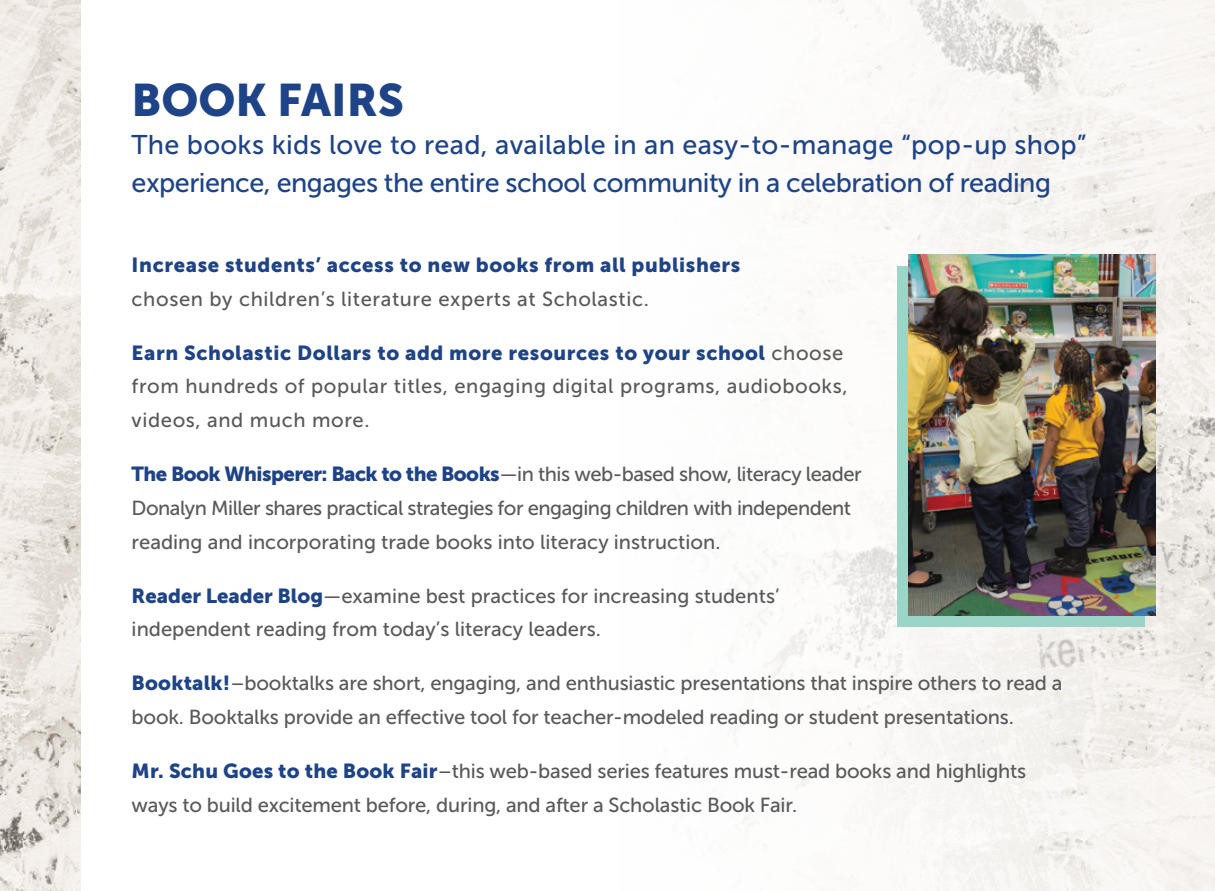
<style>
.page{position:relative;width:1215px;height:891px;background:#fff}
.page>*{position:absolute;margin:0;border:0;box-sizing:border-box;transform-origin:0 0}
.t1{font:45.23px "Museo Sans 900";color:#1e4386}
.t2{font:27px/37.8px "Museo Sans 500";letter-spacing:-.02em;color:#1e4386}
.t3{font:20.25px/33.8px "Museo Sans 500";letter-spacing:-.01em;color:#58595b}
.t4{font:20.25px/33.8px "Museo Sans 500";letter-spacing:.03em;color:#58595b}
.t5{font:20.25px "Museo Sans 900";letter-spacing:.03em;color:#1e4386}
.s1{font-family:"Museo Sans 500";color:#58595b}
.s2{font-family:"Museo Sans 900";color:#1e4386}
</style>
<div class="page">
<img style="left:0;top:0;width:81px;height:891px">
<img style="left:729px;top:0;width:486px;height:891px">
<div style="left:897px;top:266px;width:248px;height:361px;background:#9ad5c8"></div>
<img style="left:908px;top:255px;width:248px;height:360px">
<h1 class="t1" style="left:132px;top:75px;width:274px">BOOK FAIRS</h1>
<h2 class="t2" style="left:132px;top:126px;width:957px">The books kids love to read, available in an easy-to-manage “pop-up shop” experience, engages the entire school community in a celebration of reading</h2>
<p class="t5" style="left:132px;top:253px;width:610px">Increase students’ access to new books from all publishers</p>
<p class="t4" style="left:132px;top:282px;width:519px">chosen by children’s literature experts at Scholastic.</p>
<p class="t5" style="left:132px;top:341px;width:713px">Earn Scholastic Dollars to add more resources to your school <span class="s1">choose</span></p>
<p class="t4" style="left:132px;top:370px;width:718px">from hundreds of popular titles, engaging digital programs, audiobooks, videos, and much more.</p>
<p class="t3" style="left:132px;top:457px;width:732px"><span class="s2">The Book Whisperer: Back to the Books</span>—in this web-based show, literacy leader<br>Donalyn Miller shares practical strategies for engaging children with independent reading and incorporating trade books into literacy instruction.</p>
<p class="t3" style="left:132px;top:579px;width:649px"><span class="s2">Reader Leader Blog</span>—examine best practices for increasing students’ independent reading from today’s literacy leaders.</p>
<p class="t3" style="left:132px;top:667px;width:932px"><span class="s2">Booktalk!</span>–booktalks are short, engaging, and enthusiastic presentations that inspire others to read a book. Booktalks provide an effective tool for teacher-modeled reading or student presentations.</p>
<p class="t3" style="left:132px;top:754px;width:896px"><span class="s2">Mr. Schu Goes to the Book Fair</span>–this web-based series features must-read books and highlights ways to build excitement before, during, and after a Scholastic Book Fair.</p>
</div>
